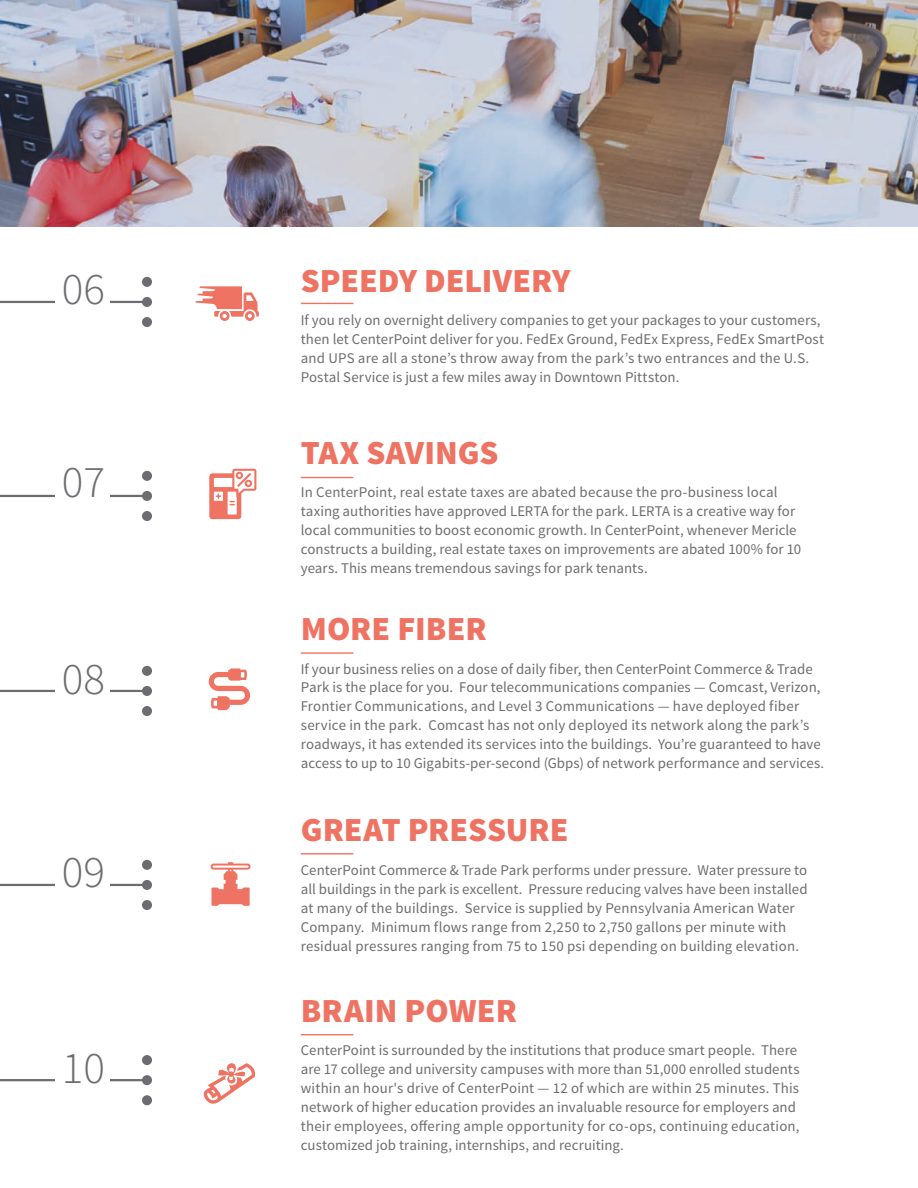
<style>
.page{position:relative;width:918px;height:1188px;background:#fff}
.page>*{position:absolute;margin:0;border:0;box-sizing:border-box;transform-origin:0 0}
.t1{font:300 45.15px "Source Sans Pro";color:#6c6d70}
.t2{font:900 33.75px "Source Sans Pro";color:#ef7363}
.t3{font:14.85px/18.9px "Source Sans Pro";letter-spacing:.005em;color:#6c6d70}
</style>
<div class="page">
<hr style="left:301px;top:303px;width:52px;height:1px;background:#ef7363">
<hr style="left:301px;top:477px;width:52px;height:1px;background:#ef7363">
<hr style="left:301px;top:853px;width:52px;height:2px;background:#ef7363">
<hr style="left:301px;top:1034px;width:52px;height:1px;background:#ef7363">
<hr style="left:301px;top:652px;width:52px;height:2px;background:#ef7363">
<img style="left:0;top:0;width:918px;height:227px">
<div style="left:142px;top:317px;width:10px;height:10px;background:#6c6d70;border-radius:50%"></div>
<div style="left:142px;top:277px;width:10px;height:10px;background:#6c6d70;border-radius:50%"></div>
<svg style="left:0;top:297px;width:152px;height:10px"></svg>
<div style="left:142px;top:511px;width:10px;height:10px;background:#6c6d70;border-radius:50%"></div>
<div style="left:142px;top:471px;width:10px;height:10px;background:#6c6d70;border-radius:50%"></div>
<svg style="left:0;top:491px;width:152px;height:10px"></svg>
<div style="left:142px;top:706px;width:10px;height:10px;background:#6c6d70;border-radius:50%"></div>
<div style="left:142px;top:666px;width:10px;height:10px;background:#6c6d70;border-radius:50%"></div>
<svg style="left:0;top:686px;width:152px;height:10px"></svg>
<div style="left:142px;top:900px;width:10px;height:10px;background:#6c6d70;border-radius:50%"></div>
<div style="left:142px;top:860px;width:10px;height:10px;background:#6c6d70;border-radius:50%"></div>
<svg style="left:0;top:880px;width:152px;height:10px"></svg>
<div style="left:142px;top:1095px;width:10px;height:10px;background:#6c6d70;border-radius:50%"></div>
<div style="left:142px;top:1055px;width:10px;height:10px;background:#6c6d70;border-radius:50%"></div>
<svg style="left:0;top:1075px;width:152px;height:11px"></svg>
<div style="left:55px;top:252px;width:55px;height:848px;background:#fff"></div>
<svg style="left:209px;top:668px;width:41px;height:42px"></svg>
<svg style="left:211px;top:862px;width:39px;height:44px"></svg>
<svg style="left:209px;top:469px;width:47px;height:50px"></svg>
<svg style="left:195px;top:286px;width:64px;height:35px"></svg>
<svg style="left:203px;top:1063px;width:52px;height:41px"></svg>
<p class="t1" style="left:62px;top:261px;width:45px">06</p>
<p class="t1" style="left:62px;top:454px;width:45px">07</p>
<p class="t1" style="left:62px;top:651px;width:45px">08</p>
<p class="t1" style="left:62px;top:845px;width:45px">09</p>
<p class="t1" style="left:62px;top:1040px;width:45px">10</p>
<p class="t2" style="left:301px;top:258px;width:271px">SPEEDY DELIVERY</p>
<p class="t3" style="left:301px;top:311px;width:525px">If you rely on overnight delivery companies to get your packages to your customers, then let CenterPoint deliver for you. FedEx Ground, FedEx Express, FedEx SmartPost and UPS are all a stone’s throw away from the park’s two entrances and the U.S.<br>Postal Service is just a few miles away in Downtown Pittston.</p>
<p class="t2" style="left:301px;top:431px;width:199px">TAX SAVINGS</p>
<p class="t3" style="left:301px;top:483px;width:502px">In CenterPoint, real estate taxes are abated because the pro-business local taxing authorities have approved LERTA for the park. LERTA is a creative way for local communities to boost economic growth. In CenterPoint, whenever Mericle constructs a building, real estate taxes on improvements are abated 100% for 10 years. This means tremendous savings for park tenants.</p>
<p class="t2" style="left:301px;top:607px;width:187px">MORE FIBER</p>
<p class="t3" style="left:301px;top:659px;width:525px">If your business relies on a dose of daily fiber, then CenterPoint Commerce &amp; Trade Park is the place for you. Four telecommunications companies — Comcast, Verizon, Frontier Communications, and Level 3 Communications — have deployed fiber service in the park. Comcast has not only deployed its network along the park’s roadways, it has extended its services into the buildings. You’re guaranteed to have access to up to 10 Gigabits-per-second (Gbps) of network performance and services.</p>
<p class="t2" style="left:301px;top:808px;width:269px">GREAT PRESSURE</p>
<p class="t3" style="left:301px;top:861px;width:508px">CenterPoint Commerce &amp; Trade Park performs under pressure. Water pressure to all buildings in the park is excellent. Pressure reducing valves have been installed at many of the buildings. Service is supplied by Pennsylvania American Water Company. Minimum flows range from 2,250 to 2,750 gallons per minute with residual pressures ranging from 75 to 150 psi depending on building elevation.</p>
<p class="t2" style="left:301px;top:988px;width:218px">BRAIN POWER</p>
<p class="t3" style="left:301px;top:1041px;width:500px">CenterPoint is surrounded by the institutions that produce smart people. There are 17 college and university campuses with more than 51,000 enrolled students within an hour's drive of CenterPoint — 12 of which are within 25 minutes. This network of higher education provides an invaluable resource for employers and their employees, offering ample opportunity for co-ops, continuing education, customized job training, internships, and recruiting.</p>
</div>
